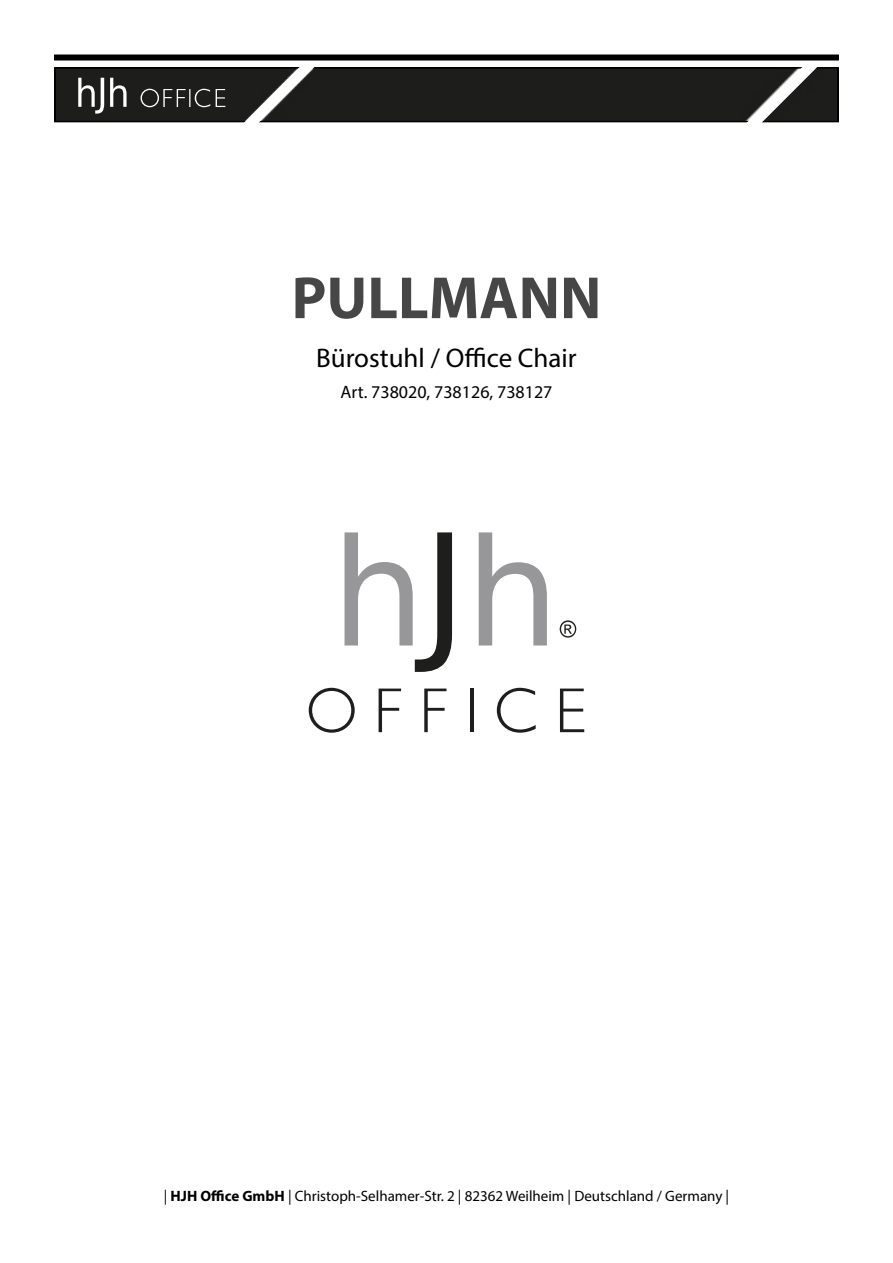
<style>
.page{position:relative;width:893px;height:1263px;background:#fff}
.page>*{position:absolute;margin:0;border:0;box-sizing:border-box;transform-origin:0 0}
.t1{font:700 60px "Myriad Pro";color:#464646}
.t2{font:27px "Myriad Pro";color:#000}
.t3{font:18px "Myriad Pro";color:#000}
.t4{font:15px "Myriad Pro";color:#000}
.s1{font-weight:700}
</style>
<div class="page">
<div style="left:57px;top:70px;width:663px;height:49px;background:#1d1d1b"></div>
<div style="left:54px;top:67px;width:785px;height:55px;border:2px solid #000"></div>
<svg style="left:720px;top:54px;width:119px;height:69px"></svg>
<div style="left:54px;top:55px;width:785px;height:6px;background:#000"></div>
<svg style="left:78px;top:78px;width:26px;height:36px"></svg>
<svg style="left:110px;top:78px;width:17px;height:29px"></svg>
<svg style="left:141px;top:54px;width:206px;height:69px"></svg>
<svg style="left:345px;top:532px;width:107px;height:140px"></svg>
<svg style="left:479px;top:532px;width:68px;height:113px"></svg>
<svg style="left:309px;top:688px;width:46px;height:45px"></svg>
<svg style="left:379px;top:688px;width:22px;height:44px"></svg>
<svg style="left:424px;top:688px;width:22px;height:44px"></svg>
<hr style="left:470px;top:688px;width:3px;height:44px;background:#1e1e1c">
<svg style="left:497px;top:688px;width:39px;height:45px"></svg>
<svg style="left:560px;top:688px;width:24px;height:44px"></svg>
<svg style="left:560px;top:620px;width:16px;height:18px"></svg>
<h1 class="t1" style="left:292px;top:259px;width:311px">PULLMANN</h1>
<h2 class="t2" style="left:316px;top:341px;width:262px">Bürostuhl / Office Chair</h2>
<p class="t3" style="left:340px;top:381px;width:214px">Art. 738020, 738126, 738127</p>
<p class="t4" style="left:164px;top:1186px;width:567px">| <span class="s1">HJH Office GmbH</span> | Christoph-Selhamer-Str. 2 | 82362 Weilheim | Deutschland / Germany |</p>
</div>
